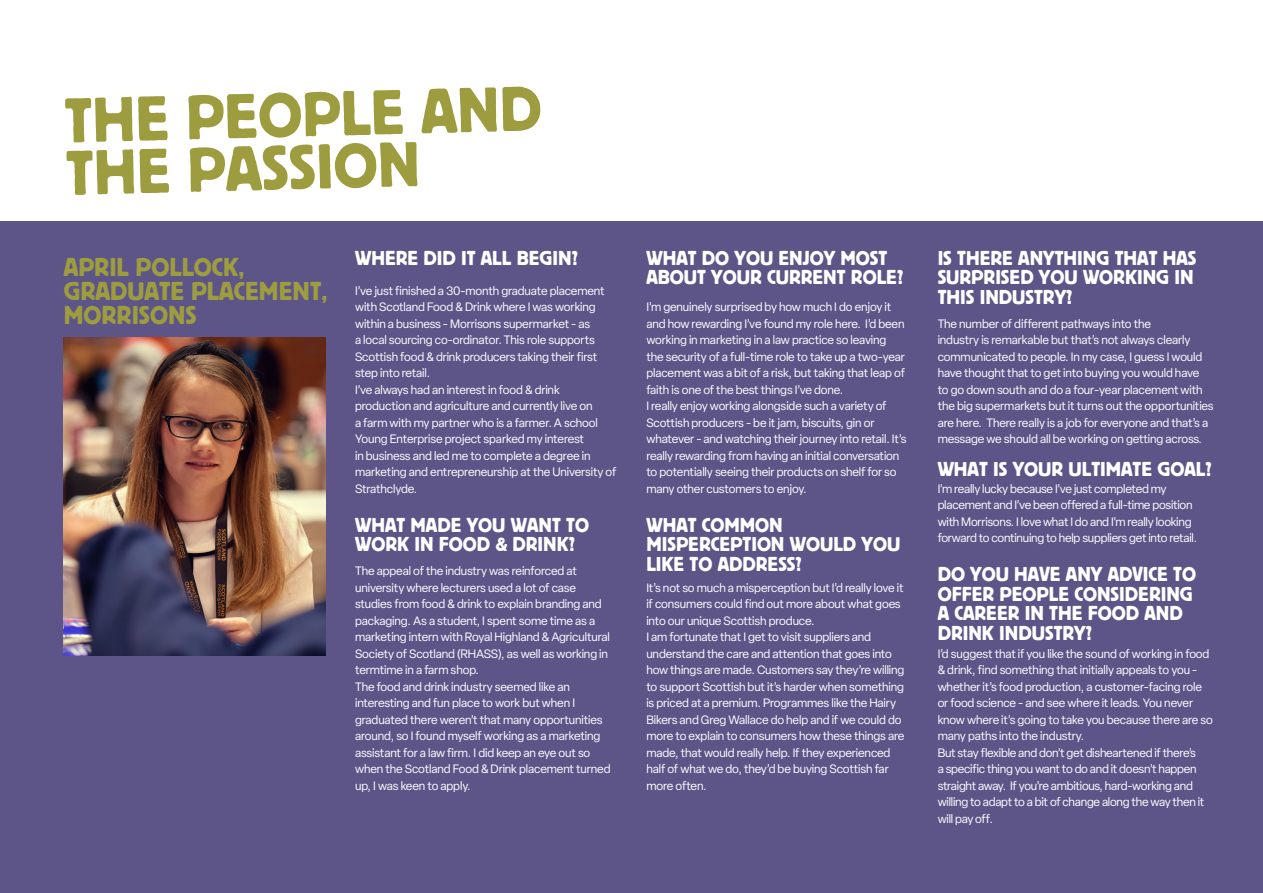
<style>
.page{position:relative;width:1263px;height:893px;background:#fff}
.page>*{position:absolute;margin:0;border:0;box-sizing:border-box;transform-origin:0 0}
.LARGE_HEADS{font:66px/52.2px "Block T";color:#9d9c3f}
.Subheads{font:27px/24px "Block T";color:#9d9c3f}
.Subheads-2{font:21px/19.5px "Block T";color:#fff}
.Biographies{font:12px/16.5px "Elza";letter-spacing:-.01em;color:#fff}
.Body_copy{font:12px/16.5px "Elza";letter-spacing:-.015em;color:#fff}
</style>
<div class="page">
<div style="left:0;top:221px;width:1263px;height:672px;background:#5d5588"></div>
<img style="left:64px;top:337px;width:261px;height:319px">
<p class="LARGE_HEADS" style="left:63px;top:95px;width:479px;rotate:-2deg">THE PEOPLE AND<br>THE PASSION</p>
<p class="Subheads" style="left:64px;top:254px;width:265px">APRIL POLLOCK,<br>GRADUATE PLACEMENT,<br>MORRISONS</p>
<p class="Subheads-2" style="left:646px;top:248px;width:258px">WHAT DO YOU ENJOY MOST<br>ABOUT YOUR CURRENT ROLE?</p>
<p class="Subheads-2" style="left:355px;top:248px;width:224px">WHERE DID IT ALL BEGIN?</p>
<p class="Biographies" style="left:355px;top:282px;width:251px">I’ve just finished a 30-month graduate placement with Scotland Food &amp; Drink where I was working within a business - Morrisons supermarket - as<br>a local sourcing co-ordinator. This role supports Scottish food &amp; drink producers taking their first step into retail.</p>
<p class="Biographies" style="left:355px;top:381px;width:263px">I’ve always had an interest in food &amp; drink production and agriculture and currently live on<br>a farm with my partner who is a farmer. A school Young Enterprise project sparked my interest<br>in business and led me to complete a degree in marketing and entrepreneurship at the University of Strathclyde.</p>
<p class="Subheads-2" style="left:355px;top:515px;width:235px">WHAT MADE YOU WANT TO<br>WORK IN FOOD &amp; DRINK?</p>
<p class="Biographies" style="left:355px;top:563px;width:256px">The appeal of the industry was reinforced at university where lecturers used a lot of case studies from food &amp; drink to explain branding and packaging. As a student, I spent some time as a marketing intern with Royal Highland &amp; Agricultural Society of Scotland (RHASS), as well as working in termtime in a farm shop.</p>
<p class="Biographies" style="left:355px;top:678px;width:257px">The food and drink industry seemed like an interesting and fun place to work but when I graduated there weren’t that many opportunities around, so I found myself working as a marketing assistant for a law firm. I did keep an eye out so when the Scotland Food &amp; Drink placement turned up, I was keen to apply.</p>
<p class="Biographies" style="left:646px;top:299px;width:260px">I’m genuinely surprised by how much I do enjoy it and how rewarding I’ve found my role here. I’d been working in marketing in a law practice so leaving the security of a full-time role to take up a two-year placement was a bit of a risk, but taking that leap of faith is one of the best things I’ve done.</p>
<p class="Biographies" style="left:646px;top:398px;width:262px">I really enjoy working alongside such a variety of Scottish producers - be it jam, biscuits, gin or whatever - and watching their journey into retail. It’s really rewarding from having an initial conversation to potentially seeing their products on shelf for so many other customers to enjoy.</p>
<p class="Subheads-2" style="left:646px;top:515px;width:255px">WHAT COMMON<br>MISPERCEPTION WOULD YOU<br>LIKE TO ADDRESS?</p>
<p class="Biographies" style="left:646px;top:579px;width:259px">It’s not so much a misperception but I’d really love it if consumers could find out more about what goes into our unique Scottish produce.</p>
<p class="Biographies" style="left:646px;top:629px;width:260px">I am fortunate that I get to visit suppliers and understand the care and attention that goes into how things are made. Customers say they’re willing to support Scottish but it’s harder when something is priced at a premium. Programmes like the Hairy Bikers and Greg Wallace do help and if we could do more to explain to consumers how these things are made, that would really help. If they experienced half of what we do, they’d be buying Scottish far more often.</p>
<p class="Subheads-2" style="left:938px;top:248px;width:260px">IS THERE ANYTHING THAT HAS<br>SURPRISED YOU WORKING IN<br>THIS INDUSTRY?</p>
<p class="Body_copy" style="left:938px;top:315px;width:278px">The number of different pathways into the<br>industry is remarkable but that’s not always clearly communicated to people. In my case, I guess I would have thought that to get into buying you would have<br>to go down south and do a four-year placement with the big supermarkets but it turns out the opportunities are here. There really is a job for everyone and that’s a message we should all be working on getting across.</p>
<p class="Subheads-2" style="left:938px;top:459px;width:276px">WHAT IS YOUR ULTIMATE GOAL?</p>
<p class="Body_copy" style="left:938px;top:480px;width:261px">I’m really lucky because I’ve just completed my placement and I’ve been offered a full-time position with Morrisons. I love what I do and I’m really looking forward to continuing to help suppliers get into retail.</p>
<p class="Subheads-2" style="left:938px;top:564px;width:260px">DO YOU HAVE ANY ADVICE TO<br>OFFER PEOPLE CONSIDERING<br>A CAREER IN THE FOOD AND<br>DRINK INDUSTRY?</p>
<p class="Biographies" style="left:938px;top:645px;width:277px">I’d suggest that if you like the sound of working in food &amp; drink, find something that initially appeals to you - whether it’s food production, a customer-facing role or food science - and see where it leads. You never know where it’s going to take you because there are so many paths into the industry.</p>
<p class="Biographies" style="left:938px;top:744px;width:268px">But stay flexible and don’t get disheartened if there’s a specific thing you want to do and it doesn’t happen straight away. If you’re ambitious, hard-working and willing to adapt to a bit of change along the way then it will pay off.</p>
</div>
